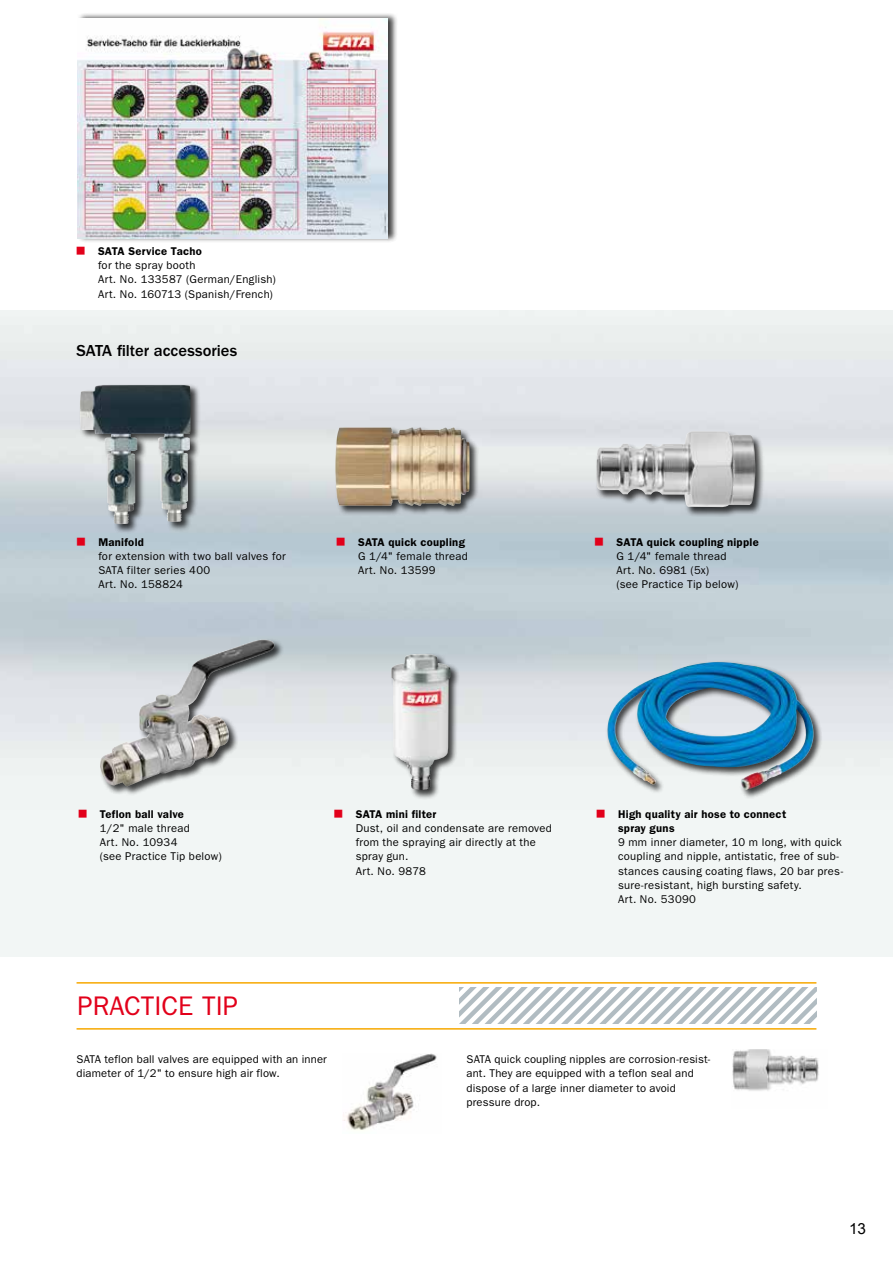
<style>
.page{position:relative;width:893px;height:1263px;background:#fff}
.page>*{position:absolute;margin:0;border:0;box-sizing:border-box;transform-origin:0 0}
.t1{font:27px "ITC Franklin Gothic Std";color:#e2001a}
.t2{font:500 16.5px "ITC Franklin Gothic Std";color:#000}
.t3{font:15.3px "Arial";color:#000}
.t4{font:11.25px/14.2px "ITC Franklin Gothic Std";letter-spacing:.025em;color:#000}
.t5{font:600 11.25px/14.2px "ITC Franklin Gothic Std";letter-spacing:.025em;color:#000}
</style>
<div class="page">
<div style="left:605px;top:660px;width:217px;height:139px;background:#000;opacity:.75"></div>
<img style="left:607px;top:662px;width:200px;height:128px">
<div style="left:334px;top:426px;width:146px;height:90px;background:#000;opacity:.75"></div>
<img style="left:335px;top:427px;width:135px;height:80px">
<div style="left:596px;top:430px;width:169px;height:87px;background:#000;opacity:.75"></div>
<img style="left:596px;top:431px;width:159px;height:76px">
<div style="left:99px;top:639px;width:185px;height:157px;background:#000;opacity:.75"></div>
<img style="left:100px;top:639px;width:177px;height:147px">
<div style="left:390px;top:653px;width:71px;height:147px;background:#000;opacity:.75"></div>
<img style="left:391px;top:654px;width:60px;height:136px">
<div style="left:79px;top:384px;width:122px;height:150px;background:#000;opacity:.75"></div>
<img style="left:80px;top:385px;width:89px;height:139px">
<svg style="left:459px;top:988px;width:357px;height:36px"></svg>
<hr style="left:77px;top:982px;width:739px;height:1px;background:#f7a800">
<hr style="left:77px;top:1028px;width:739px;height:1px;background:#f7a800">
<img style="left:343px;top:1053px;width:94px;height:77px">
<img style="left:732px;top:1049px;width:87px;height:42px">
<div style="left:77px;top:13px;width:321px;height:230px;background:#000;opacity:.75"></div>
<img style="left:78px;top:19px;width:310px;height:219px">
<svg style="left:597px;top:809px;width:8px;height:8px"></svg>
<svg style="left:77px;top:537px;width:8px;height:8px"></svg>
<svg style="left:337px;top:537px;width:8px;height:8px"></svg>
<svg style="left:334px;top:809px;width:8px;height:8px"></svg>
<svg style="left:595px;top:537px;width:8px;height:8px"></svg>
<svg style="left:79px;top:809px;width:8px;height:8px"></svg>
<p class="t5" style="left:98px;top:244px;width:105px">SATA Service Tacho</p>
<p class="t4" style="left:98px;top:258px;width:179px">for the spray booth<br>Art. No. 133587 (German/English)<br>Art. No. 160713 (Spanish/French)</p>
<h2 class="t2" style="left:77px;top:341px;width:162px">SATA fi lter accessories</h2>
<p class="t5" style="left:98px;top:535px;width:47px">Manifold</p>
<p class="t4" style="left:98px;top:549px;width:189px">for extension with two ball valves for<br>SATA filter series 400<br>Art. No. 158824</p>
<p class="t5" style="left:358px;top:535px;width:108px">SATA quick coupling</p>
<p class="t4" style="left:358px;top:549px;width:112px">G 1/4" female thread<br>Art. No. 13599</p>
<p class="t5" style="left:617px;top:535px;width:144px">SATA quick coupling nipple</p>
<p class="t4" style="left:617px;top:549px;width:123px">G 1/4" female thread<br>Art. No. 6981 (5x)<br>(see Practice Tip below)</p>
<p class="t5" style="left:100px;top:806px;width:86px">Teflon ball valve</p>
<p class="t4" style="left:100px;top:821px;width:123px">1/2" male thread<br>Art. No. 10934<br>(see Practice Tip below)</p>
<p class="t5" style="left:356px;top:806px;width:82px">SATA mini filter</p>
<p class="t4" style="left:356px;top:821px;width:198px">Dust, oil and condensate are removed from the spraying air directly at the spray gun.<br>Art. No. 9878</p>
<p class="t5" style="left:618px;top:806px;width:170px">High quality air hose to connect spray guns</p>
<p class="t4" style="left:618px;top:835px;width:227px">9 mm inner diameter, 10 m long, with quick coupling and nipple, antistatic, free of sub&shy;stances causing coating flaws, 20 bar pres&shy;sure-resistant, high bursting safety.<br>Art. No. 53090</p>
<h1 class="t1" style="left:78px;top:990px;width:31px">Practice</h1>
<h1 class="t1" style="left:202px;top:990px;width:24px">Tip</h1>
<p class="t4" style="left:77px;top:1052px;width:252px">SATA teflon ball valves are equipped with an inner diameter of 1/2" to ensure high air flow.</p>
<p class="t4" style="left:466px;top:1052px;width:245px">SATA quick coupling nipples are corrosion-resist&shy;ant. They are equipped with a teflon seal and dispose of a large inner diameter to avoid pressure drop.</p>
<h3 class="t3" style="left:849px;top:1219px;width:19px">13</h3>
</div>
